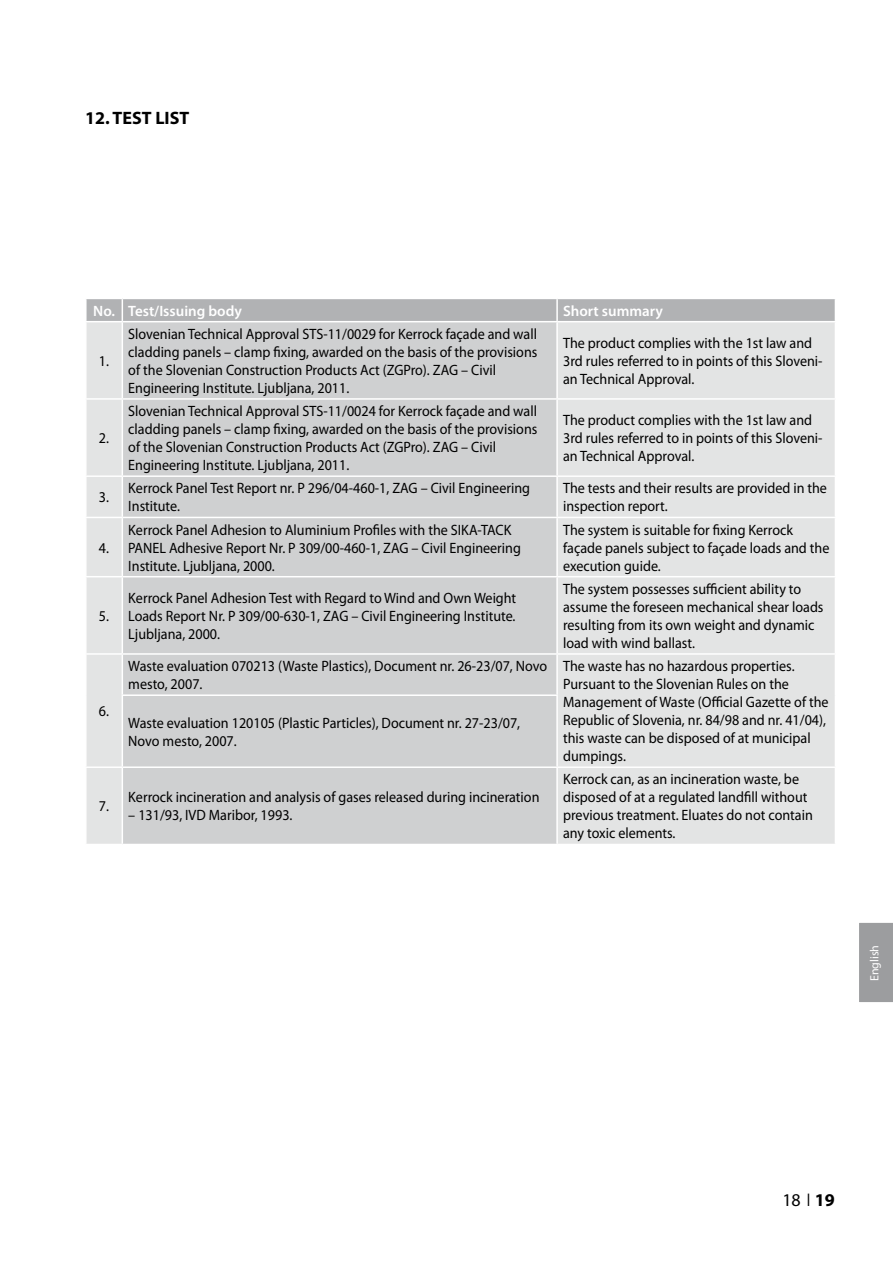
<style>
.page{position:relative;width:893px;height:1263px;background:#fff}
.page>*{position:absolute;margin:0;border:0;box-sizing:border-box;transform-origin:0 0}
.t1{font:700 18px "Myriad Pro";color:#000}
.t2{font:18px "Myriad Pro";color:#000}
.t3{font:15px/18px "Myriad Pro";color:#000;scale:.94 1}
.t4{font:600 15px "Myriad Pro";color:#fff}
.t5{font:12px "Myriad Pro";color:#fff}
.s1{font-family:"Times"}
.s2{font-weight:700}
</style>
<div class="page">
<div style="left:859px;top:922px;width:34px;height:80px;background:#9c9d9f"></div>
<div style="left:87px;top:322px;width:748px;height:522px;background:#e3e4e4"></div>
<div style="left:123px;top:322px;width:433px;height:522px;background:#cfd0d1"></div>
<hr style="left:122px;top:322px;width:1px;height:76px;background:#fff">
<hr style="left:556px;top:322px;width:2px;height:76px;background:#fff">
<hr style="left:85px;top:398px;width:37px;height:2px;background:#fff">
<hr style="left:122px;top:398px;width:435px;height:2px;background:#fff">
<hr style="left:122px;top:400px;width:1px;height:75px;background:#fff">
<hr style="left:557px;top:398px;width:279px;height:2px;background:#fff">
<hr style="left:556px;top:400px;width:2px;height:75px;background:#fff">
<hr style="left:85px;top:475px;width:37px;height:2px;background:#fff">
<hr style="left:122px;top:475px;width:435px;height:2px;background:#fff">
<hr style="left:122px;top:477px;width:1px;height:40px;background:#fff">
<hr style="left:557px;top:475px;width:279px;height:2px;background:#fff">
<hr style="left:556px;top:477px;width:2px;height:40px;background:#fff">
<hr style="left:85px;top:517px;width:37px;height:1px;background:#fff">
<hr style="left:122px;top:517px;width:435px;height:1px;background:#fff">
<hr style="left:122px;top:518px;width:1px;height:58px;background:#fff">
<hr style="left:557px;top:517px;width:279px;height:1px;background:#fff">
<hr style="left:556px;top:518px;width:2px;height:58px;background:#fff">
<hr style="left:85px;top:576px;width:37px;height:1px;background:#fff">
<hr style="left:122px;top:576px;width:435px;height:1px;background:#fff">
<hr style="left:122px;top:577px;width:1px;height:76px;background:#fff">
<hr style="left:557px;top:576px;width:279px;height:1px;background:#fff">
<hr style="left:556px;top:577px;width:2px;height:76px;background:#fff">
<hr style="left:85px;top:653px;width:37px;height:2px;background:#fff">
<hr style="left:122px;top:653px;width:435px;height:2px;background:#fff">
<hr style="left:122px;top:655px;width:1px;height:39px;background:#fff">
<hr style="left:557px;top:653px;width:279px;height:2px;background:#fff">
<hr style="left:556px;top:655px;width:2px;height:39px;background:#fff">
<hr style="left:122px;top:694px;width:436px;height:2px;background:#fff">
<hr style="left:122px;top:696px;width:1px;height:70px;background:#fff">
<hr style="left:556px;top:696px;width:2px;height:70px;background:#fff">
<hr style="left:85px;top:766px;width:37px;height:2px;background:#fff">
<hr style="left:122px;top:766px;width:435px;height:2px;background:#fff">
<hr style="left:122px;top:768px;width:1px;height:76px;background:#fff">
<hr style="left:557px;top:766px;width:279px;height:2px;background:#fff">
<hr style="left:556px;top:768px;width:2px;height:76px;background:#fff">
<svg style="left:86px;top:298px;width:749px;height:23px;background:#b5b6b8"></svg>
<p class="t1" style="left:85px;top:106px;width:106px">1 2. TEST LIST</p>
<p class="t4" style="left:93px;top:301px;width:150px">No. Test/Issuing body</p>
<p class="t4" style="left:563px;top:301px;width:101px">Short summary</p>
<p class="t3" style="left:99px;top:352px;width:12px">1.</p>
<p class="t3" style="left:128px;top:325px;width:437px">Slovenian Technical Approval STS-11/0029 for Kerrock façade and wall cladding panels – clamp fixing, awarded on the basis of the provisions of the Slovenian Construction Products Act (ZGPro). ZAG – Civil Engineering Institute. Ljubljana, 2011.</p>
<p class="t3" style="left:563px;top:334px;width:278px">The product complies with the 1st law and<br>3rd rules referred to in points of this Sloveni&shy;an Technical Approval.</p>
<p class="t3" style="left:99px;top:429px;width:12px">2.</p>
<p class="t3" style="left:128px;top:402px;width:437px">Slovenian Technical Approval STS-11/0024 for Kerrock façade and wall cladding panels – clamp fixing, awarded on the basis of the provisions of the Slovenian Construction Products Act (ZGPro). ZAG – Civil Engineering Institute. Ljubljana, 2011.</p>
<p class="t3" style="left:563px;top:411px;width:278px">The product complies with the 1st law and<br>3rd rules referred to in points of this Sloveni&shy;an Technical Approval.</p>
<p class="t3" style="left:99px;top:488px;width:12px">3.</p>
<p class="t3" style="left:128px;top:479px;width:429px">Kerrock Panel Test Report nr. P 296/04-460-1, ZAG – Civil Engineering<br>Institute.</p>
<p class="t3" style="left:563px;top:479px;width:282px">The tests and their results are provided in the inspection report.</p>
<p class="t3" style="left:99px;top:538px;width:12px">4.</p>
<p class="t3" style="left:128px;top:520px;width:419px">Kerrock Panel Adhesion to Aluminium Profiles with the SIKA-TACK<br>PANEL Adhesive Report Nr. P 309/00-460-1, ZAG – Civil Engineering<br>Institute. Ljubljana, 2000.</p>
<p class="t3" style="left:563px;top:520px;width:285px">The system is suitable for fixing Kerrock façade panels subject to façade loads and the execution guide.</p>
<p class="t3" style="left:99px;top:607px;width:12px">5.</p>
<p class="t3" style="left:99px;top:702px;width:12px">6.</p>
<p class="t3" style="left:99px;top:797px;width:12px">7.</p>
<p class="t3" style="left:128px;top:589px;width:414px;text-align:justify">Kerrock Panel Adhesion Test with Regard to Wind and Own Weight Loads Report Nr. P 309/00-630-1, ZAG – Civil Engineering Institute.<br>Ljubljana, 2000.</p>
<p class="t3" style="left:563px;top:580px;width:279px">The system possesses sufficient ability to assume the foreseen mechanical shear loads resulting from its own weight and dynamic load with wind ballast.</p>
<p class="t3" style="left:128px;top:657px;width:447px">Waste evaluation 070213 (Waste Plastics), Document nr. 26-23/07, Novo mesto, 2007.</p>
<p class="t3" style="left:563px;top:657px;width:284px">The waste has no hazardous properties.<br>Pursuant to the Slovenian Rules on the Management of Waste (Official Gazette of the Republic of Slovenia, nr. 84/98 and nr. 41/04), this waste can be disposed of at municipal dumpings.</p>
<p class="t3" style="left:128px;top:713px;width:418px">Waste evaluation 120105 (Plastic Particles), Document nr. 27-23/07,<br>Novo mesto, 2007.</p>
<p class="t3" style="left:128px;top:788px;width:439px">Kerrock incineration and analysis of gases released during incineration</p>
<p class="t3" style="left:128px;top:806px;width:176px">– 131/93, IVD Maribor, 1993.</p>
<p class="t3" style="left:563px;top:770px;width:267px">Kerrock can, as an incineration waste, be disposed of at a regulated landfill without previous treatment. Eluates do not contain any toxic elements.</p>
<p class="t5" style="left:867px;top:981px;width:38px;rotate:-90deg">English</p>
<p class="t2" style="left:782px;top:1188px;width:43px">18 <span class="s1">|</span> <span class="s2">19</span></p>
</div>
